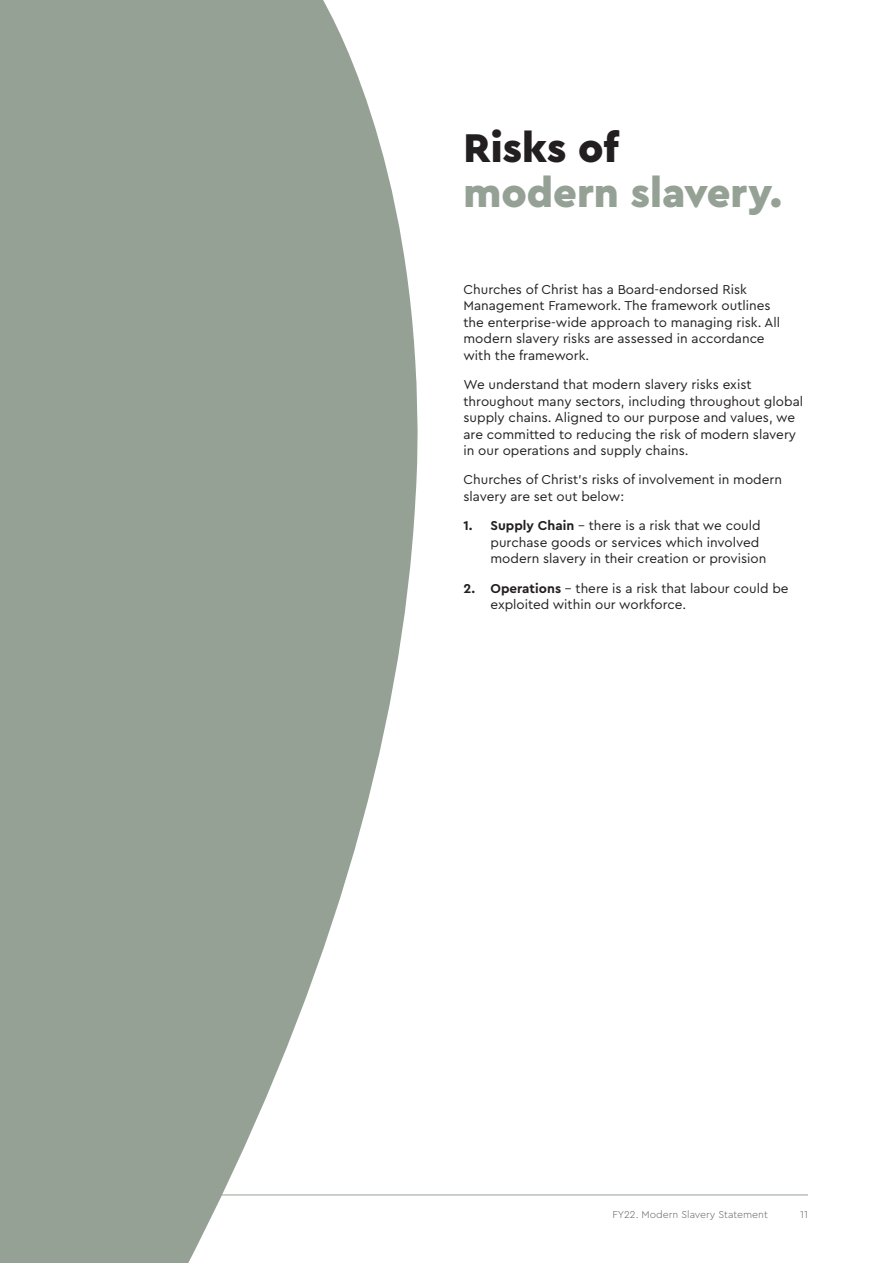
<style>
.page{position:relative;width:893px;height:1263px;background:#fff}
.page>*{position:absolute;margin:0;border:0;box-sizing:border-box;transform-origin:0 0}
.t1{font:900 42px "Cera Pro";color:#96a196}
.t2{font:900 42px "Cera Pro";color:#231f20}
.t3{font:13.5px/16.5px "Cera Pro";color:#231f20}
.t4{font:300 10.5px "Cera Pro";color:#606861}
.s1{font-weight:700}
</style>
<div class="page">
<svg style="left:0;top:0;width:420px;height:1263px;background:#a5aea5"></svg>
<hr style="left:85px;top:1194px;width:723px;height:1px;background:#96a196">
<h1 class="t2" style="left:463px;top:119px;width:157px">Risks of</h1>
<h1 class="t1" style="left:463px;top:164px;width:320px">modern slavery.</h1>
<p class="t3" style="left:463px;top:281px;width:318px">Churches of Christ has a Board-endorsed Risk Management Framework. The framework outlines the enterprise-wide approach to managing risk. All modern slavery risks are assessed in accordance with the framework.</p>
<p class="t3" style="left:463px;top:376px;width:341px">We understand that modern slavery risks exist throughout many sectors, including throughout global supply chains. Aligned to our purpose and values, we are committed to reducing the risk of modern slavery in our operations and supply chains.</p>
<p class="t3" style="left:463px;top:471px;width:320px">Churches of Christ’s risks of involvement in modern slavery are set out below:</p>
<p class="t3" style="left:490px;top:517px;width:277px;text-indent:-27px"><span class="s1">1. Supply Chain</span> - there is a risk that we could purchase goods or services which involved modern slavery in their creation or provision</p>
<p class="t3" style="left:490px;top:579px;width:300px;text-indent:-27px"><span class="s1">2. Operations</span> - there is a risk that labour could be exploited within our workforce.</p>
<p class="t4" style="left:612px;top:1208px;width:157px">FY22. Modern Slavery Statement</p>
<p class="t4" style="left:800px;top:1208px;width:9px">11</p>
</div>
